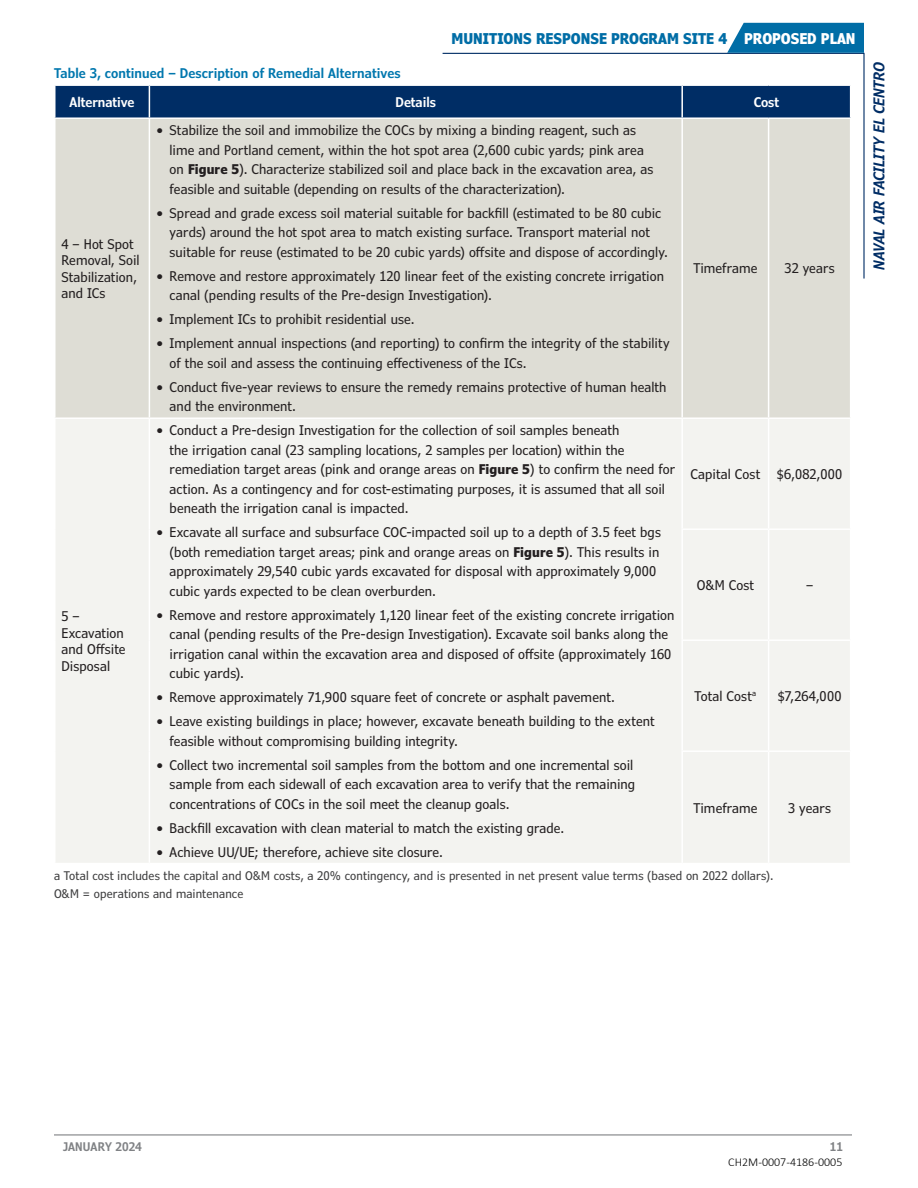
<style>
.page{position:relative;width:918px;height:1188px;background:#fff}
.page>*{position:absolute;margin:0;border:0;box-sizing:border-box;transform-origin:0 0}
.t1{font:700 condensed 15px "Verdana Pro";color:#006da6}
.t2{font:italic 600 condensed 15px "Verdana Pro";color:#002d65}
.table_text{font:condensed 13.5px/19.5px "Verdana Pro";letter-spacing:.005em;color:#231f20}
.captions{font:600 condensed 13.5px "Verdana Pro";letter-spacing:.01em;color:#0077ae}
.table_head{font:600 condensed 13.5px "Verdana Pro";color:#fff}
.Table_Notes{font:condensed 12px "Verdana Pro";letter-spacing:.01em;color:#3e3e3f}
.t3{font:300 12px "Calibri";color:#000}
.t4{font:600 condensed 12px "Verdana Pro";color:#808285}
.s1{color:#fff}
.s2{font-weight:700}
</style>
<div class="page">
<svg style="left:442px;top:52px;width:423px;height:227px"></svg>
<hr style="left:54px;top:1134px;width:798px;height:2px;background:#808285">
<svg style="left:727px;top:23px;width:137px;height:30px;background:#1076ab"></svg>
<div style="left:56px;top:86px;width:794px;height:31px;background:#002d65"></div>
<div style="left:56px;top:119px;width:794px;height:298px;background:#deddd5"></div>
<div style="left:56px;top:419px;width:794px;height:444px;background:#f3f3f0"></div>
<div style="left:683px;top:530px;width:167px;height:333px;background:#f3f3f0"></div>
<hr style="left:149px;top:84px;width:533px;height:2px;background:#fff">
<hr style="left:149px;top:86px;width:1px;height:31px;background:#fff">
<hr style="left:682px;top:84px;width:87px;height:2px;background:#fff">
<hr style="left:681px;top:86px;width:2px;height:31px;background:#fff">
<hr style="left:769px;top:84px;width:82px;height:2px;background:#fff">
<hr style="left:850px;top:86px;width:1px;height:31px;background:#fff">
<hr style="left:149px;top:117px;width:533px;height:2px;background:#fff">
<hr style="left:149px;top:119px;width:1px;height:298px;background:#fff">
<hr style="left:682px;top:117px;width:87px;height:2px;background:#fff">
<hr style="left:681px;top:119px;width:2px;height:298px;background:#fff">
<hr style="left:769px;top:117px;width:82px;height:2px;background:#fff">
<hr style="left:768px;top:119px;width:1px;height:298px;background:#fff">
<hr style="left:850px;top:119px;width:1px;height:298px;background:#fff">
<hr style="left:149px;top:419px;width:1px;height:110px;background:#fff">
<hr style="left:149px;top:529px;width:1px;height:111px;background:#fff">
<hr style="left:149px;top:640px;width:1px;height:111px;background:#fff">
<hr style="left:149px;top:751px;width:1px;height:112px;background:#fff">
<hr style="left:681px;top:419px;width:2px;height:109px;background:#fff">
<hr style="left:768px;top:419px;width:1px;height:109px;background:#fff">
<hr style="left:681px;top:528px;width:88px;height:2px;background:#fff">
<hr style="left:681px;top:530px;width:2px;height:109px;background:#fff">
<hr style="left:769px;top:528px;width:82px;height:2px;background:#fff">
<hr style="left:768px;top:530px;width:1px;height:109px;background:#fff">
<hr style="left:681px;top:639px;width:88px;height:2px;background:#fff">
<hr style="left:681px;top:641px;width:2px;height:109px;background:#fff">
<hr style="left:769px;top:639px;width:82px;height:2px;background:#fff">
<hr style="left:768px;top:641px;width:1px;height:109px;background:#fff">
<hr style="left:681px;top:750px;width:88px;height:2px;background:#fff">
<hr style="left:681px;top:752px;width:2px;height:111px;background:#fff">
<hr style="left:769px;top:750px;width:82px;height:2px;background:#fff">
<hr style="left:768px;top:752px;width:1px;height:111px;background:#fff">
<p class="captions" style="left:54px;top:64px;width:348px">Table 3, continued – Description of Remedial Alternatives</p>
<p class="t1" style="left:452px;top:28px;width:405px">MUNITIONS RESPONSE PROGRAM SITE 4 <span class="s1">PROPOSED PLAN</span></p>
<p class="table_head" style="left:70px;top:93px;width:66px">Alternative</p>
<p class="table_head" style="left:396px;top:93px;width:42px">Details</p>
<p class="table_head" style="left:754px;top:93px;width:27px">Cost</p>
<p class="table_text" style="left:62px;top:236px;width:80px;line-height:16.5px">4 – Hot Spot<br>Removal, Soil<br>Stabilization, and ICs</p>
<p class="table_text" style="left:62px;top:608px;width:66px;line-height:16.5px">5 –<br>Excavation and Offsite<br>Disposal</p>
<p class="table_text" style="left:170px;top:121px;width:485px;text-indent:-14px">• Stabilize the soil and immobilize the COCs by mixing a binding reagent, such as lime and Portland cement, within the hot spot area (2,600 cubic yards; pink area on <span class="s2">Figure 5</span>). Characterize stabilized soil and place back in the excavation area, as feasible and suitable (depending on results of the characterization).</p>
<p class="table_text" style="left:170px;top:203px;width:500px;text-indent:-14px">• Spread and grade excess soil material suitable for backfill (estimated to be 80 cubic yards) around the hot spot area to match existing surface. Transport material not suitable for reuse (estimated to be 20 cubic yards) offsite and dispose of accordingly.</p>
<p class="table_text" style="left:170px;top:266px;width:496px;text-indent:-14px">• Remove and restore approximately 120 linear feet of the existing concrete irrigation canal (pending results of the Pre-design Investigation).</p>
<p class="table_text" style="left:156px;top:310px;width:260px">• Implement ICs to prohibit residential use.</p>
<p class="table_text" style="left:170px;top:334px;width:501px;text-indent:-14px">• Implement annual inspections (and reporting) to confirm the integrity of the stability of the soil and assess the continuing effectiveness of the ICs.</p>
<p class="table_text" style="left:170px;top:377px;width:498px;text-indent:-14px">• Conduct five-year reviews to ensure the remedy remains protective of human health and the environment.</p>
<p class="table_text" style="left:170px;top:421px;width:507px;text-indent:-14px">• Conduct a Pre-design Investigation for the collection of soil samples beneath<br>the irrigation canal (23 sampling locations, 2 samples per location) within the remediation target areas (pink and orange areas on <span class="s2">Figure 5</span>) to confirm the need for action. As a contingency and for cost-estimating purposes, it is assumed that all soil beneath the irrigation canal is impacted.</p>
<p class="table_text" style="left:170px;top:523px;width:493px;text-indent:-14px">• Excavate all surface and subsurface COC-impacted soil up to a depth of 3.5 feet bgs (both remediation target areas; pink and orange areas on <span class="s2">Figure 5</span>). This results in approximately 29,540 cubic yards excavated for disposal with approximately 9,000 cubic yards expected to be clean overburden.</p>
<p class="table_text" style="left:170px;top:605px;width:506px;text-indent:-14px">• Remove and restore approximately 1,120 linear feet of the existing concrete irrigation canal (pending results of the Pre-design Investigation). Excavate soil banks along the irrigation canal within the excavation area and disposed of offsite (approximately 160 cubic yards).</p>
<p class="table_text" style="left:156px;top:688px;width:460px">• Remove approximately 71,900 square feet of concrete or asphalt pavement.</p>
<p class="table_text" style="left:170px;top:712px;width:487px;text-indent:-14px">• Leave existing buildings in place; however, excavate beneath building to the extent feasible without compromising building integrity.</p>
<p class="table_text" style="left:170px;top:755px;width:467px;text-indent:-14px">• Collect two incremental soil samples from the bottom and one incremental soil sample from each sidewall of each excavation area to verify that the remaining concentrations of COCs in the soil meet the cleanup goals.</p>
<p class="table_text" style="left:156px;top:818px;width:410px">• Backfill excavation with clean material to match the existing grade.</p>
<p class="table_text" style="left:156px;top:842px;width:288px">• Achieve UU/UE; therefore, achieve site closure.</p>
<p class="table_text" style="left:693px;top:259px;width:66px">Timeframe</p>
<p class="table_text" style="left:785px;top:259px;width:51px">32 years</p>
<p class="table_text" style="left:691px;top:464px;width:71px">Capital Cost</p>
<p class="table_text" style="left:777px;top:464px;width:67px">$6,082,000</p>
<p class="table_text" style="left:697px;top:575px;width:59px">O&amp;M Cost</p>
<p class="table_text" style="left:806px;top:575px;width:9px">–</p>
<p class="table_text" style="left:695px;top:686px;width:63px">Total Cost<sup>a</sup></p>
<p class="table_text" style="left:778px;top:686px;width:65px">$7,264,000</p>
<p class="table_text" style="left:693px;top:798px;width:66px">Timeframe</p>
<p class="table_text" style="left:788px;top:798px;width:44px">3 years</p>
<p class="Table_Notes" style="left:54px;top:868px;width:721px">a Total cost includes the capital and O&amp;M costs, a 20% contingency, and is presented in net present value terms (based on 2022 dollars).</p>
<p class="Table_Notes" style="left:54px;top:886px;width:191px">O&amp;M = operations and maintenance</p>
<p class="t2" style="left:869px;top:270px;width:209px;rotate:-90deg">NAVAL AIR FACILITY EL CENTRO</p>
<p class="t4" style="left:63px;top:1138px;width:80px">JANUARY 2024</p>
<p class="t4" style="left:830px;top:1138px;width:15px">11</p>
<p class="t3" style="left:728px;top:1154px;width:116px">CH2M-0007-4186-0005</p>
</div>
